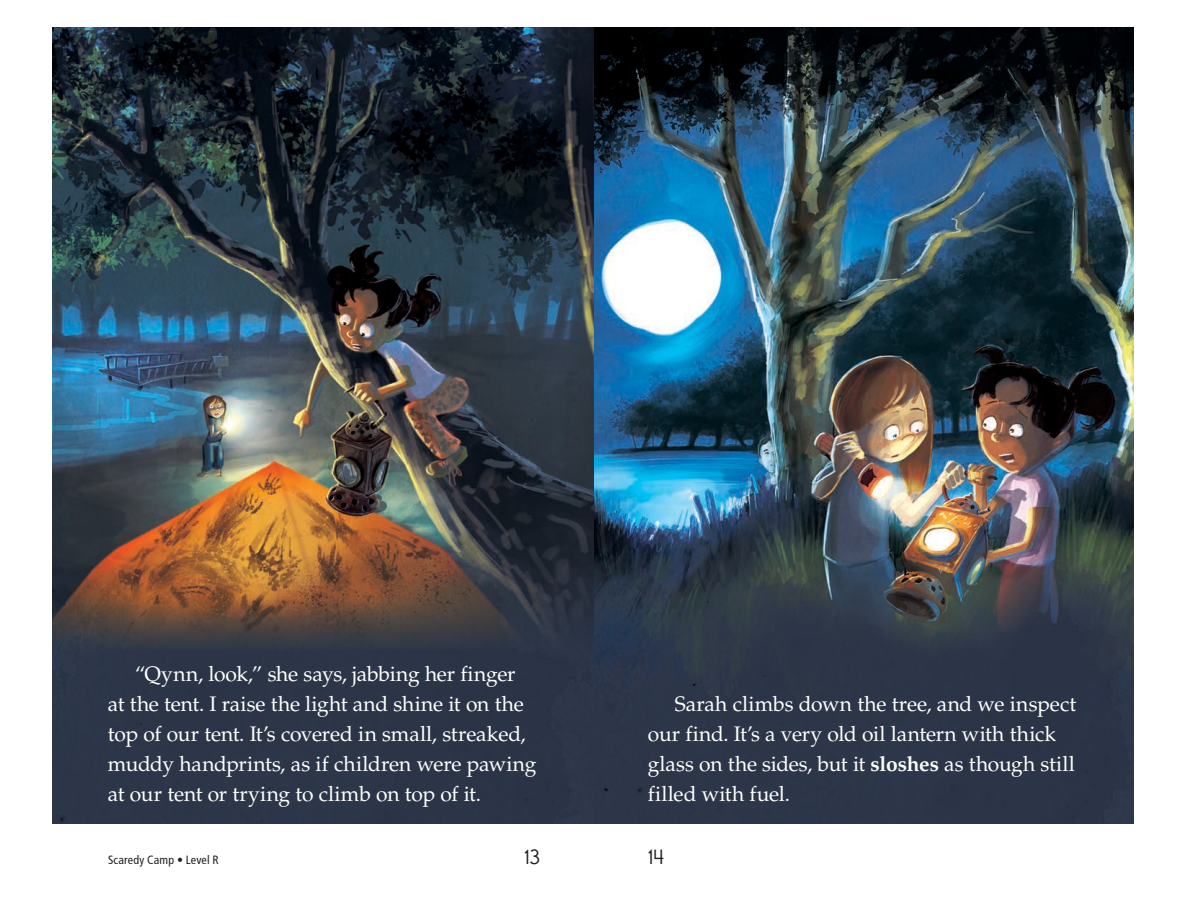
<style>
.page{position:relative;width:1188px;height:918px;background:#fff}
.page>*{position:absolute;margin:0;border:0;box-sizing:border-box;transform-origin:0 0}
.t1{font:21px/30px "Palatino";letter-spacing:-.005em;color:#fff}
.t2{font:21px "Report School Rg";color:#231f20}
.t3{font:condensed 12px "Frutiger";letter-spacing:.015em;color:#231f20}
.s1{font-weight:700}
</style>
<div class="page">
<img style="left:52px;top:27px;width:1082px;height:797px">
<p class="t1" style="left:108px;top:659px;width:430px;text-indent:27px">“Qynn, look,” she says, jabbing her finger at the tent. I raise the light and shine it on the top of our tent. It’s covered in small, streaked, muddy handprints, as if children were pawing at our tent or trying to climb on top of it.</p>
<p class="t1" style="left:648px;top:689px;width:430px;text-indent:27px">Sarah climbs down the tree, and we inspect our find. It’s a very old oil lantern with thick glass on the sides, but it <span class="s1">sloshes</span> as though still filled with fuel.</p>
<p class="t3" style="left:108px;top:853px;width:112px">Scaredy Camp • Level R</p>
<p class="t2" style="left:525px;top:844px;width:17px">13</p>
<p class="t2" style="left:648px;top:844px;width:18px">14</p>
</div>
